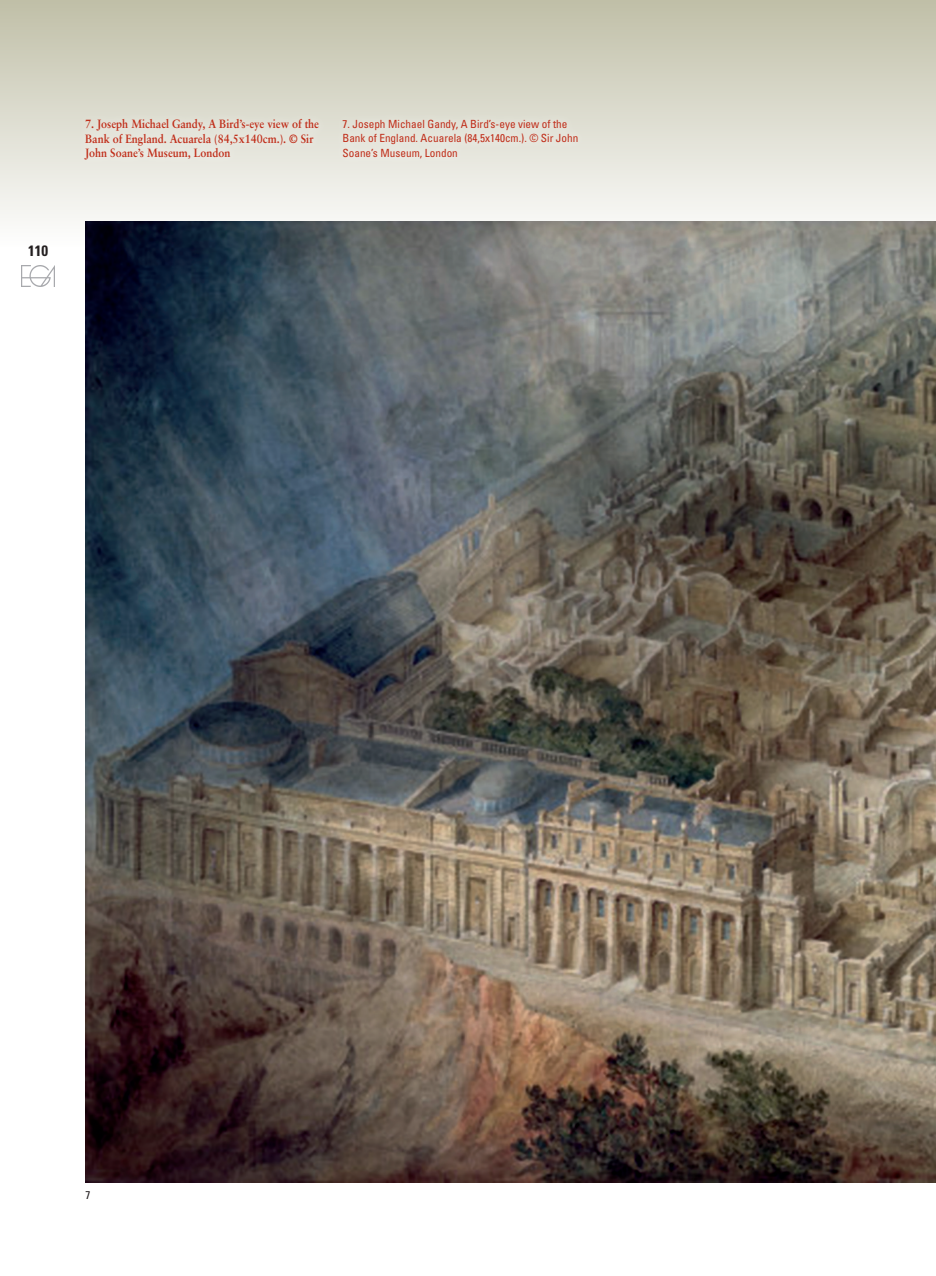
<style>
.page{position:relative;width:936px;height:1276px;background:#fff}
.page>*{position:absolute;margin:0;border:0;box-sizing:border-box;transform-origin:0 0}
.t1{font:700 condensed 15px "Univers";color:#231f20}
.List_Paragraph{font:700 12px/14.2px "Sabon";color:#c02d19;scale:.9 1}
.List_Paragraph-2{font:condensed 11.25px/14.2px "Univers";color:#c02d19}
.PIES_DE_FOTO_INGLES{font:condensed 11.25px "Univers";color:#231f20}
</style>
<div class="page">
<img style="left:22px;top:265px;width:33px;height:21px">
<div style="left:0;top:0;width:935px;height:247px;background:linear-gradient(to bottom,#c0bfa7,#fefefe)"></div>
<div style="left:75px;top:110px;width:272px;height:129px;background:#fff;opacity:.75"></div>
<div style="left:333px;top:110px;width:274px;height:129px;background:#fff;opacity:.75"></div>
<img style="left:85px;top:221px;width:850px;height:961px">
<p class="t1" style="left:28px;top:242px;width:21px">110</p>
<p class="List_Paragraph" style="left:85px;top:117px;width:261px">7. Joseph Michael Gandy, A Bird’s-eye view of the<br>Bank of England. Acuarela (84,5x140cm.). © Sir<br>John Soane’s Museum, London</p>
<p class="List_Paragraph-2" style="left:342px;top:117px;width:237px">7. Joseph Michael Gandy, A Bird’s-eye view of the<br>Bank of England. Acuarela (84,5x140cm.). © Sir John<br>Soane’s Museum, London</p>
<p class="PIES_DE_FOTO_INGLES" style="left:86px;top:1187px;width:6px">7</p>
</div>
